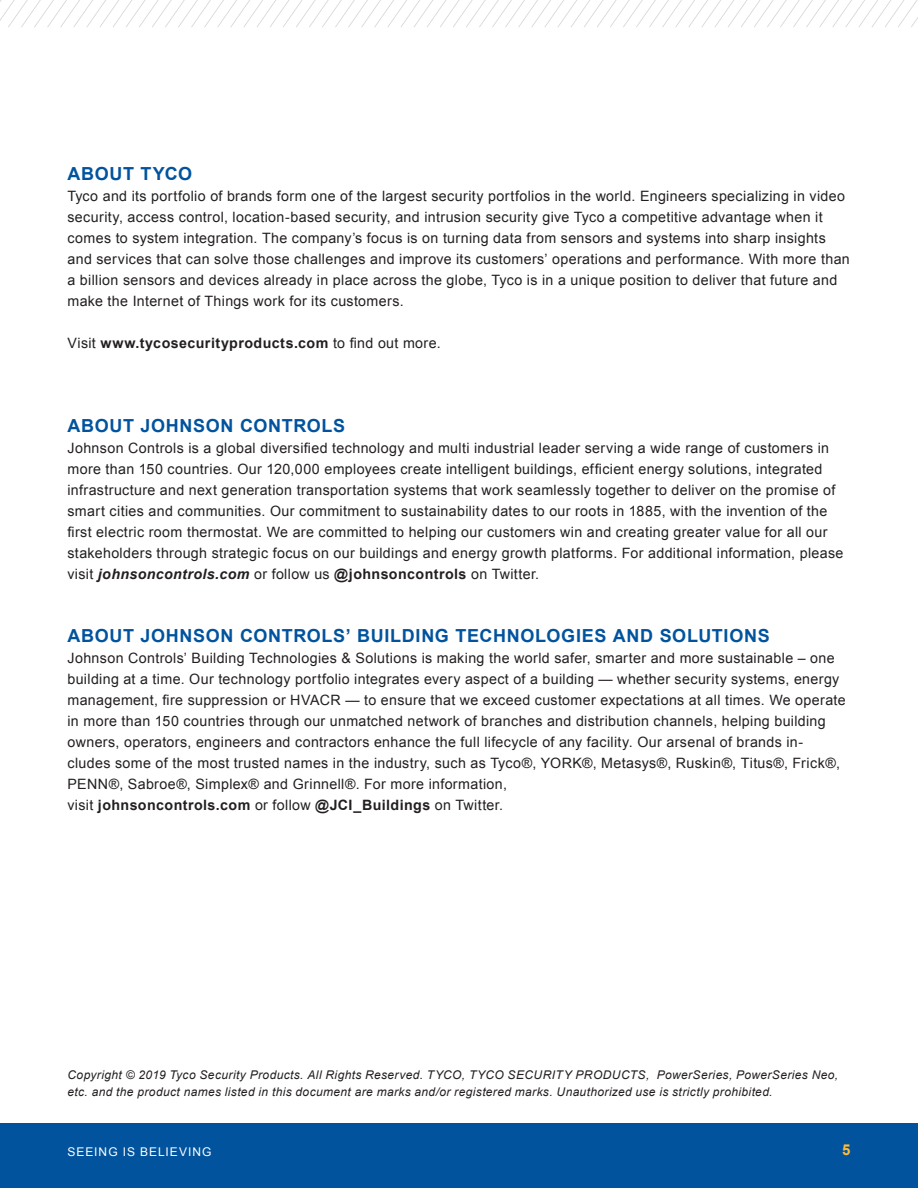
<style>
.page{position:relative;width:918px;height:1188px;background:#fff}
.page>*{position:absolute;margin:0;border:0;box-sizing:border-box;transform-origin:0 0}
.section{font:700 18px "Arial";letter-spacing:.035em;color:#01539e}
.t1{font:700 15px "Arial";color:#febd39}
.body{font:14.25px/21px "Arial";letter-spacing:.025em;color:#231f20}
.body-2{font:700 14.25px "Arial";letter-spacing:.03em;color:#231f20}
.body-3{font:italic 12px/16.5px "Arial";letter-spacing:.03em;color:#231f20}
.t2{font:12px "Arial";letter-spacing:.085em;color:#fff}
.s1{font-weight:400}
.s2{font-weight:700;font-style:italic}
.s3{font-weight:700}
</style>
<div class="page">
<div style="left:0;top:1124px;width:918px;height:64px;background:#01539e"></div>
<svg style="left:0;top:0;width:918px;height:27px"></svg>
<p class="section" style="left:68px;top:162px;width:126px">ABOUT TYCO</p>
<p class="body" style="left:68px;top:186px;width:784px">Tyco and its portfolio of brands form one of the largest security portfolios in the world. Engineers specializing in video security, access control, location-based security, and intrusion security give Tyco a competitive advantage when it comes to system integration. The company’s focus is on turning data from sensors and systems into sharp insights and services that can solve those challenges and improve its customers’ operations and performance. With more than a billion sensors and devices already in place across the globe, Tyco is in a unique position to deliver that future and make the Internet of Things work for its customers.</p>
<p class="body-2" style="left:68px;top:333px;width:375px"><span class="s1">Visit</span> www.tycosecurityproducts.com <span class="s1">to find out more.</span></p>
<p class="section" style="left:68px;top:414px;width:279px">ABOUT JOHNSON CONTROLS</p>
<p class="body" style="left:68px;top:438px;width:763px">Johnson Controls is a global diversified technology and multi industrial leader serving a wide range of customers in</p>
<p class="body" style="left:68px;top:459px;width:756px">more than 150 countries. Our 120,000 employees create intelligent buildings, efficient energy solutions, integrated</p>
<p class="body" style="left:68px;top:480px;width:769px">infrastructure and next generation transportation systems that work seamlessly together to deliver on the promise of</p>
<p class="body" style="left:68px;top:501px;width:762px">smart cities and communities. Our commitment to sustainability dates to our roots in 1885, with the invention of the</p>
<p class="body" style="left:68px;top:522px;width:762px">first electric room thermostat. We are committed to helping our customers win and creating greater value for all our</p>
<p class="body" style="left:68px;top:543px;width:778px">stakeholders through strategic focus on our buildings and energy growth platforms. For additional information, please</p>
<p class="body" style="left:68px;top:564px;width:473px">visit <span class="s2">johnsoncontrols.com</span> or follow us <span class="s3">@johnsoncontrols</span> on Twitter.</p>
<p class="section" style="left:68px;top:624px;width:704px">ABOUT JOHNSON CONTROLS’ BUILDING TECHNOLOGIES AND SOLUTIONS</p>
<p class="body" style="left:68px;top:648px;width:780px">Johnson Controls’ Building Technologies &amp; Solutions is making the world safer, smarter and more sustainable – one building at a time. Our technology portfolio integrates every aspect of a building — whether security systems, energy management, fire suppression or HVACR — to ensure that we exceed customer expectations at all times. We operate in more than 150 countries through our unmatched network of branches and distribution channels, helping building owners, operators, engineers and contractors enhance the full lifecycle of any facility. Our arsenal of brands in&shy;cludes some of the most trusted names in the industry, such as Tyco®, YORK®, Metasys®, Ruskin®, Titus®, Frick®, PENN®, Sabroe®, Simplex® and Grinnell®. For more information,</p>
<p class="body-2" style="left:68px;top:795px;width:437px"><span class="s1">visit</span> johnsoncontrols.com <span class="s1">or follow</span> @JCI_Buildings <span class="s1">on Twitter.</span></p>
<p class="body-3" style="left:68px;top:1067px;width:772px">Copyright © 2019 Tyco Security Products. All Rights Reserved. TYCO, TYCO SECURITY PRODUCTS, PowerSeries, PowerSeries Neo, etc. and the product names listed in this document are marks and/or registered marks. Unauthorized use is strictly prohibited.</p>
<p class="t2" style="left:68px;top:1144px;width:146px">SEEING IS BELIEVING</p>
<p class="t1" style="left:842px;top:1140px;width:10px">5</p>
</div>
